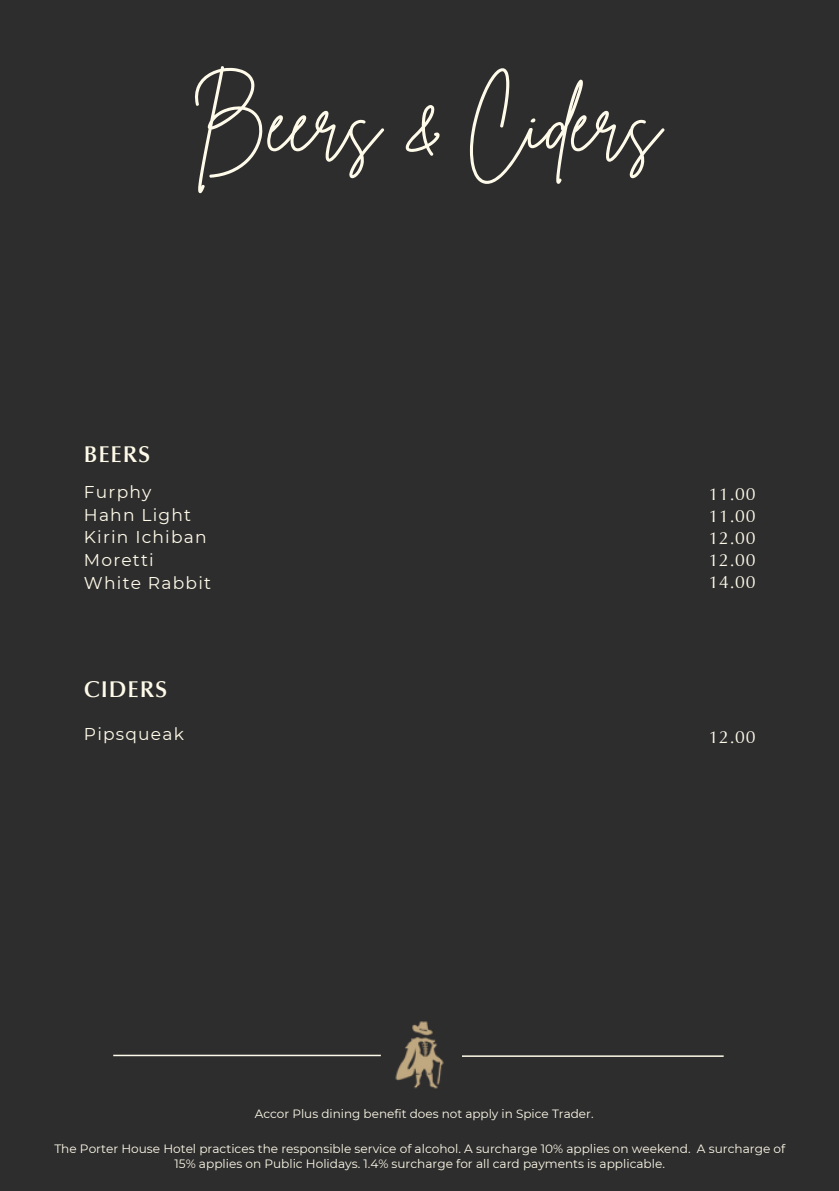
<style>
.page{position:relative;width:839px;height:1191px;background:#fff}
.page>*{position:absolute;margin:0;border:0;box-sizing:border-box;transform-origin:0 0}
.t1{font:80px "Brittany Signature";color:#fffbea}
.t2{font:600 22.8px "Optima LT Pro";letter-spacing:.04em;color:#fffbea}
.t3{font:17.6px "Optima LT Pro";letter-spacing:.04em;color:#fffbea}
.t4{font:17px "Montserrat";letter-spacing:.07em;color:#fffbea}
.t5{font:12px/15.2px "Montserrat";color:#fffbea;text-align:center}
</style>
<div class="page">
<div style="left:0;top:0;width:838px;height:1191px;background:#2e2d2d"></div>
<hr style="left:113px;top:1055px;width:268px;height:1px;background:#fffbea">
<hr style="left:462px;top:1055px;width:261px;height:2px;background:#fffbea">
<img style="left:395px;top:1021px;width:49px;height:68px">
<p class="t1" style="left:191px;top:71px;width:471px">Beers &amp; Ciders</p>
<p class="t2" style="left:84px;top:446px;width:68px">BEERS</p>
<p class="t4" style="left:84px;top:481px;width:69px">Furphy</p>
<p class="t4" style="left:84px;top:504px;width:109px">Hahn Light</p>
<p class="t4" style="left:84px;top:527px;width:124px">Kirin Ichiban</p>
<p class="t4" style="left:84px;top:550px;width:71px">Moretti</p>
<p class="t4" style="left:84px;top:572px;width:129px">White Rabbit</p>
<p class="t2" style="left:84px;top:681px;width:85px">CIDERS</p>
<p class="t4" style="left:84px;top:724px;width:101px">Pipsqueak</p>
<p class="t3" style="left:708px;top:487px;width:48px">11.00</p>
<p class="t3" style="left:708px;top:509px;width:48px">11.00</p>
<p class="t3" style="left:708px;top:531px;width:48px">12.00</p>
<p class="t3" style="left:708px;top:553px;width:48px">12.00</p>
<p class="t3" style="left:708px;top:575px;width:48px">14.00</p>
<p class="t3" style="left:708px;top:730px;width:48px">12.00</p>
<p class="t5" style="left:255px;top:1106px;width:340px">Accor Plus dining benefit does not apply in Spice Trader.</p>
<p class="t5" style="left:54px;top:1141px;width:732px">The Porter House Hotel practices the responsible service of alcohol. A surcharge 10% applies on weekend. A surcharge of<br>15% applies on Public Holidays. 1.4% surcharge for all card payments is applicable.</p>
</div>
